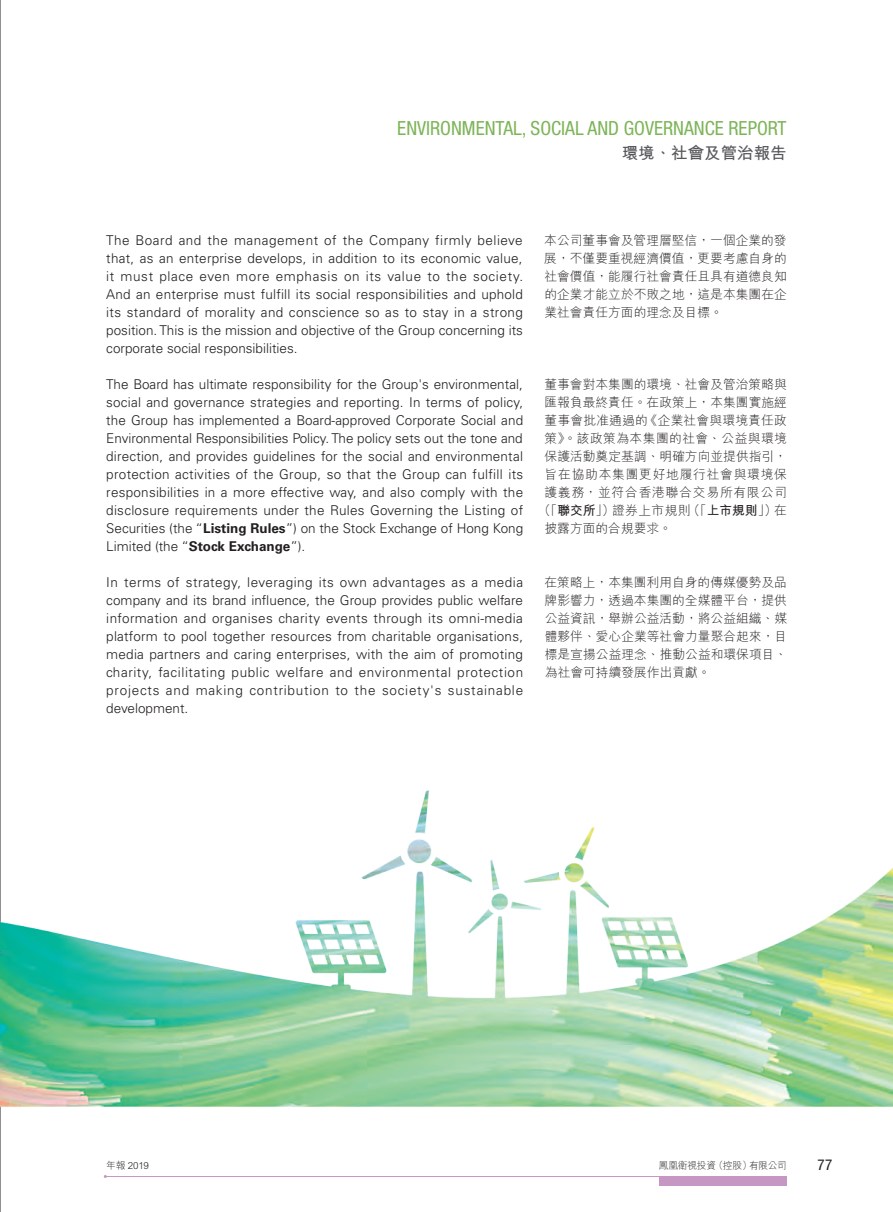
<style>
.page{position:relative;width:893px;height:1212px;background:#fff}
.page>*{position:absolute;margin:0;border:0;box-sizing:border-box;transform-origin:0 0}
.t1{font:condensed 19.5px "Helvetica Neue LT Std";color:#7eb459}
.t2{font:700 16.5px "M Hei HK";color:#57585a}
.t3{font:condensed 15px "Helvetica Neue LT Std";color:#231f20}
.t4{font:300 13.5px/18px "Univers LT Std";color:#231f20;text-align:justify}
.t5{font:300 12.75px/18px "M Hei HK";color:#231f20;text-align:justify}
.t6{font:300 12.75px "M Hei HK";letter-spacing:.035em;color:#231f20}
.t7{font:300 12.75px "M Hei HK";letter-spacing:.06em;color:#231f20}
.t8{font:300 12.75px "M Hei HK";letter-spacing:.065em;color:#231f20}
.t9{font:300 9.75px "M Hei HK";letter-spacing:-.025em;color:#231f20}
.s1{font-weight:700}
</style>
<div class="page">
<hr style="left:105px;top:1176px;width:682px;height:1px;background:#c797c4">
<div style="left:659px;top:1176px;width:128px;height:9px;background:#c797c4"></div>
<hr style="left:0;top:0;width:1px;height:1212px;background:#231f20">
<img style="left:0;top:493px;width:893px;height:638px">
<h1 class="t1" style="left:397px;top:117px;width:20px">ENVIRONMENTA</h1>
<h1 class="t1" style="left:513px;top:117px;width:37px">L, SOCIA</h1>
<h1 class="t1" style="left:575px;top:117px;width:60px">L AN D GOVERNANCE</h1>
<h1 class="t1" style="left:728px;top:117px;width:21px">REPORT</h1>
<p class="t2" style="left:622px;top:141px;width:167px">環境、社會及管治報告</p>
<p class="t4" style="left:106px;top:231px;width:418px">The Board and the management of the Company firmly believe that, as an enterprise develops, in addition to its economic value, it must place even more emphasis on its value to the society.<br>And an enterprise must fulfill its social responsibilities and uphold its standard of morality and conscience so as to stay in a strong position. This is the mission and objective of the Group concerning its corporate social responsibilities.</p>
<p class="t4" style="left:106px;top:375px;width:418px">The Board has ultimate responsibility for the Group's environmental, social and governance strategies and reporting. In terms of policy, the Group has implemented a Board-approved Corporate Social and Environmental Responsibilities Policy. The policy sets out the tone and direction, and provides guidelines for the social and environmental protection activities of the Group, so that the Group can fulfill its responsibilities in a more effective way, and also comply with the disclosure requirements under the Rules Governing the Listing of Securities (the “<span class="s1">Listing Rules</span>”) on the Stock Exchange of Hong Kong Limited (the “<span class="s1">Stock Exchange</span>”).</p>
<p class="t4" style="left:106px;top:573px;width:418px">In terms of strategy, leveraging its own advantages as a media company and its brand influence, the Group provides public welfare information and organises charity events through its omni-media platform to pool together resources from charitable organisations, media partners and caring enterprises, with the aim of promoting charity, facilitating public welfare and environmental protection projects and making contribution to the society's sustainable development.</p>
<p class="t5" style="left:544px;top:231px;width:244px">本公司董事會及管理層堅信，一個企業的發展，不僅要重視經濟價值，更要考慮自身的社會價值，能履行社會責任且具有道德良知的企業才能立於不敗之地，這是本集團在企業社會責任方面的理念及目標。</p>
<p class="t5" style="left:544px;top:375px;width:244px">董事會對本集團的環境、社會及管治策略與</p>
<p class="t5" style="left:544px;top:393px;width:244px">匯報負最終責任。在政策上，本集團實施經</p>
<p class="t5" style="left:545px;top:411px;width:244px">董事會批准通過的《企業社會與環境責任政</p>
<p class="t6" style="left:545px;top:431px;width:244px">策》。該政策為本集團的社會、公益與環境</p>
<p class="t5" style="left:545px;top:447px;width:244px">保護活動奠定基調、明確方向並提供指引，</p>
<p class="t7" style="left:545px;top:467px;width:244px">旨在協助本集團更好地履行社會與環境保</p>
<p class="t8" style="left:545px;top:485px;width:244px">護義務，並符合香港聯合交易所有限公司</p>
<p class="t5" style="left:538px;top:501px;width:250px">（「<span class="s1">聯交所</span>」）證券上市規則（「<span class="s1">上市規則</span>」）在</p>
<p class="t5" style="left:545px;top:519px;width:129px">披露方面的合規要求。</p>
<p class="t5" style="left:545px;top:573px;width:244px">在策略上，本集團利用自身的傳媒優勢及品牌影響力，透過本集團的全媒體平台，提供公益資訊，舉辦公益活動，將公益組織、媒體夥伴、愛心企業等社會力量聚合起來，目標是宣揚公益理念、推動公益和環保項目、為社會可持續發展作出貢獻。</p>
<p class="t9" style="left:106px;top:1160px;width:44px">年報 2019</p>
<p class="t9" style="left:659px;top:1160px;width:129px">鳳凰衛視投資（控股）有限公司</p>
<p class="t3" style="left:818px;top:1156px;width:16px">77</p>
</div>
